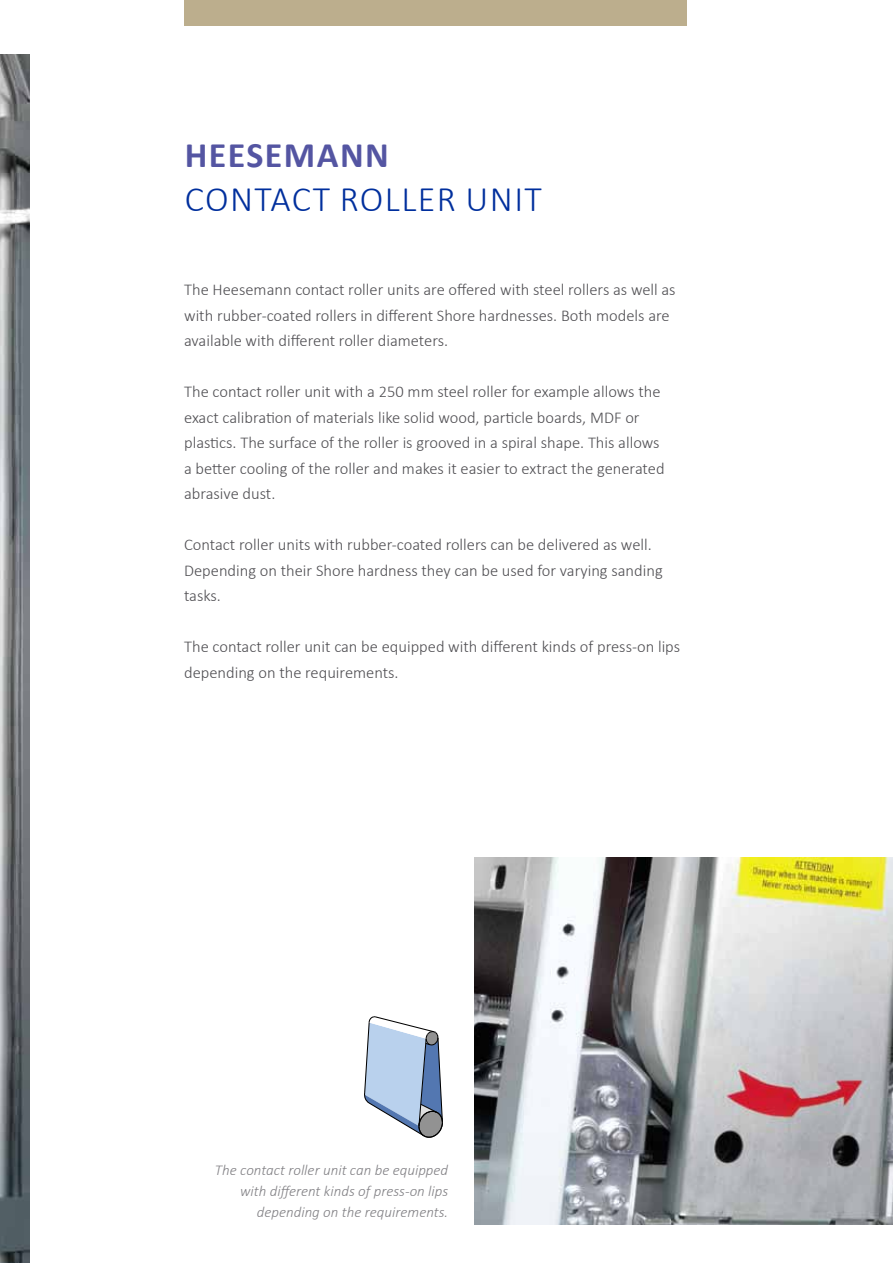
<style>
.page{position:relative;width:893px;height:1263px;background:#fff}
.page>*{position:absolute;margin:0;border:0;box-sizing:border-box;transform-origin:0 0}
.t1{font:300 36px "Calibri";letter-spacing:.04em;color:#002f9d}
.t2{font:700 36px "Calibri";letter-spacing:.04em;color:#5455a2}
.t3{font:300 16.5px/25.5px "Calibri";color:#504f53}
.t4{font:italic 300 15px/21px "Calibri";color:#818084;text-align:right}
</style>
<div class="page">
<div style="left:184px;top:0;width:503px;height:26px;background:#bcae8d"></div>
<img style="left:474px;top:857px;width:419px;height:368px">
<svg style="left:364px;top:1016px;width:79px;height:122px"></svg>
<img style="left:0;top:54px;width:30px;height:1209px">
<h1 class="t2" style="left:185px;top:132px;width:201px">HEESEMANN</h1>
<h1 class="t1" style="left:185px;top:176px;width:359px">Contact roller unit</h1>
<p class="t3" style="left:184px;top:277px;width:493px">The Heesemann contact roller units are offered with steel rollers as well as with rubber-coated rollers in different Shore hardnesses. Both models are available with different roller diameters.</p>
<p class="t3" style="left:184px;top:379px;width:482px">The contact roller unit with a 250 mm steel roller for example allows the exact calibration of materials like solid wood, particle boards, MDF or plastics. The surface of the roller is grooved in a spiral shape. This allows a better cooling of the roller and makes it easier to extract the generated abrasive dust.</p>
<p class="t3" style="left:184px;top:532px;width:480px">Contact roller units with rubber-coated rollers can be delivered as well.<br>Depending on their Shore hardness they can be used for varying sanding tasks.</p>
<p class="t3" style="left:184px;top:634px;width:498px">The contact roller unit can be equipped with different kinds of press-on lips depending on the requirements.</p>
<p class="t4" style="left:215px;top:1160px;width:235px">The contact roller unit can be equipped with different kinds of press-on lips depending on the requirements.</p>
</div>
